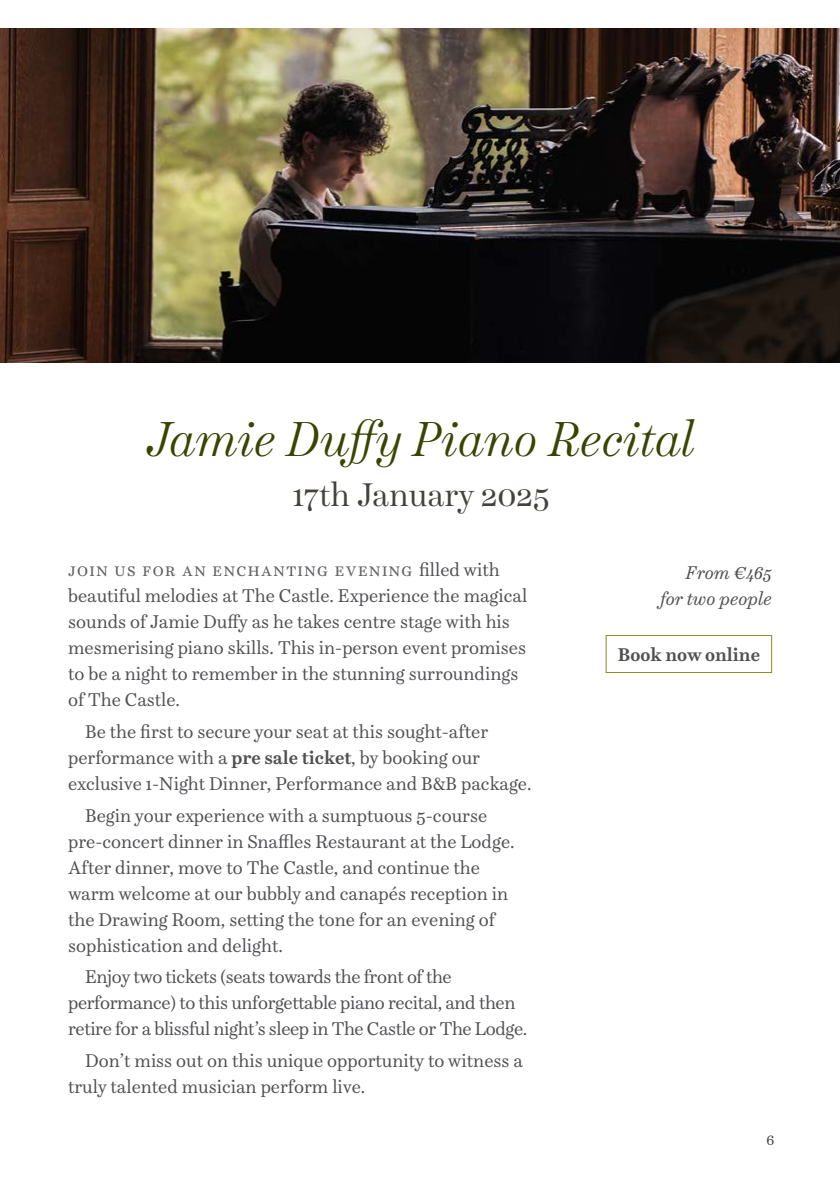
<style>
.page{position:relative;width:840px;height:1191px;background:#fff}
.page>*{position:absolute;margin:0;border:0;box-sizing:border-box;transform-origin:0 0}
.t1{font:italic 300 48px "Schotis Display";color:#3a4300}
.t2{font:32px "Schotis Display";color:#45423e}
.t3{font:18px/26px "Schotis Text";color:#504f53}
.t4{font:18px/26px "Schotis Text";letter-spacing:-.02em;color:#504f53}
.t5{font:italic 18px/26px "Schotis Text";color:#504f53;text-align:right}
.t6{font:700 18px "Schotis Text";color:#504f53}
.t7{font:14px "Schotis Text";color:#45423e}
.s1{color:#636267}
.s2{font-weight:700}
</style>
<div class="page">
<img style="left:0;top:28px;width:839px;height:335px">
<div style="left:605px;top:635px;width:166px;height:37px;border:1px solid #8b8d20"></div>
<h1 class="t1" style="left:147px;top:404px;width:549px">Jamie Duffy Piano Recital</h1>
<h2 class="t2" style="left:293px;top:471px;width:258px">17th January 2025</h2>
<p class="t3" style="left:68px;top:556px;width:460px"><span class="s1">join us for an enchanting evening</span> filled with beautiful melodies at The Castle. Experience the magical sounds of Jamie Duffy as he takes centre stage with his mesmerising piano skills. This in-person event promises to be a night to remember in the stunning surroundings of The Castle.</p>
<p class="t3" style="left:68px;top:718px;width:464px;text-indent:17px">Be the first to secure your seat at this sought-after performance with a <span class="s2">pre sale ticket</span>, by booking our exclusive 1-Night Dinner, Performance and B&amp;B package.</p>
<p class="t3" style="left:68px;top:802px;width:447px;text-indent:17px">Begin your experience with a sumptuous 5-course pre-concert dinner in Snaffles Restaurant at the Lodge.<br>After dinner, move to The Castle, and continue the warm welcome at our bubbly and canapés reception in the Drawing Room, setting the tone for an evening of sophistication and delight.</p>
<p class="t4" style="left:68px;top:963px;width:460px;text-indent:17px">Enjoy two tickets (seats towards the front of the performance) to this unforgettable piano recital, and then retire for a blissful night’s sleep in The Castle or The Lodge.</p>
<p class="t3" style="left:68px;top:1047px;width:456px;text-indent:17px">Don’t miss out on this unique opportunity to witness a truly talented musician perform live.</p>
<p class="t5" style="left:660px;top:559px;width:112px">From €465 for two people</p>
<p class="t6" style="left:617px;top:641px;width:144px">Book now online</p>
<p class="t7" style="left:766px;top:1129px;width:9px">6</p>
</div>
